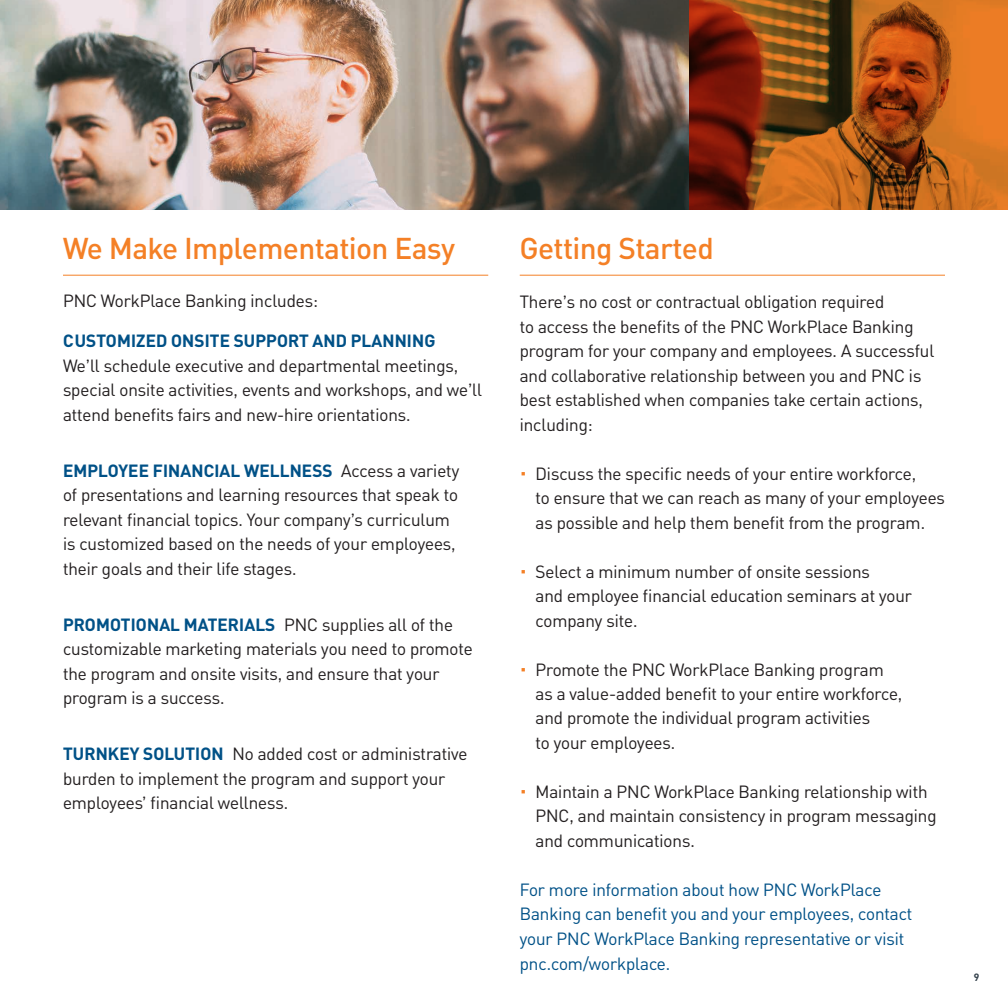
<style>
.page{position:relative;width:1008px;height:1008px;background:#fff}
.page>*{position:absolute;margin:0;border:0;box-sizing:border-box;transform-origin:0 0}
.t1{font:500 29.75px "PNC Brand";color:#f48026}
.t2{font:17.5px/24.5px "PNC Brand";color:#231f20}
.t3{font:17.5px/24.5px "PNC Brand";color:#005187}
.t4{font:700 17.5px "PNC Brand";letter-spacing:.01em;color:#005187}
.t5{font:700 10.5px "PNC Brand";color:#35424c}
.s1{font-weight:700;color:#005187}
.s2{font-family:"PNC Sans";color:#f48026}
</style>
<div class="page">
<hr style="left:63px;top:275px;width:425px;height:1px;background:#f48026">
<hr style="left:520px;top:275px;width:425px;height:1px;background:#f48026">
<img style="left:0;top:0;width:689px;height:210px">
<img style="left:689px;top:0;width:319px;height:210px">
<h1 class="t1" style="left:63px;top:229px;width:393px">We Make Implementation Easy</h1>
<p class="t2" style="left:63px;top:288px;width:257px">PNC WorkPlace Banking includes:</p>
<p class="t4" style="left:63px;top:330px;width:374px">CUSTOMIZED ONSITE SUPPORT AND PLANNING</p>
<p class="t2" style="left:63px;top:353px;width:420px">We’ll schedule executive and departmental meetings, special onsite activities, events and workshops, and we’ll attend benefits fairs and new-hire orientations.</p>
<p class="t2" style="left:63px;top:458px;width:398px"><span class="s1">EMPLOYEE FINANCIAL WELLNESS</span> Access a variety of presentations and learning resources that speak to relevant financial topics. Your company’s curriculum is customized based on the needs of your employees, their goals and their life stages.</p>
<p class="t2" style="left:63px;top:612px;width:411px"><span class="s1">PROMOTIONAL MATERIALS</span> PNC supplies all of the customizable marketing materials you need to promote the program and onsite visits, and ensure that your program is a success.</p>
<p class="t2" style="left:63px;top:741px;width:406px"><span class="s1">TURNKEY SOLUTION</span> No added cost or administrative burden to implement the program and support your employees’ financial wellness.</p>
<h1 class="t1" style="left:520px;top:229px;width:195px">Getting Started</h1>
<p class="t2" style="left:520px;top:289px;width:416px">There’s no cost or contractual obligation required<br>to access the benefits of the PNC WorkPlace Banking program for your company and employees. A successful and collaborative relationship between you and PNC is best established when companies take certain actions, including:</p>
<p class="t2" style="left:536px;top:461px;width:411px;text-indent:-16px"><span class="s2">•</span> Discuss the specific needs of your entire workforce,<br>to ensure that we can reach as many of your employees as possible and help them benefit from the program.</p>
<p class="t2" style="left:536px;top:559px;width:378px;text-indent:-16px"><span class="s2">•</span> Select a minimum number of onsite sessions<br>and employee financial education seminars at your company site.</p>
<p class="t2" style="left:536px;top:657px;width:368px;text-indent:-16px"><span class="s2">•</span> Promote the PNC WorkPlace Banking program as a value-added benefit to your entire workforce, and promote the individual program activities<br>to your employees.</p>
<p class="t2" style="left:536px;top:779px;width:403px;text-indent:-16px"><span class="s2">•</span> Maintain a PNC WorkPlace Banking relationship with<br>PNC, and maintain consistency in program messaging and communications.</p>
<p class="t3" style="left:520px;top:877px;width:394px">For more information about how PNC WorkPlace Banking can benefit you and your employees, contact your PNC WorkPlace Banking representative or visit pnc.com/workplace.</p>
<p class="t5" style="left:974px;top:970px;width:7px">9</p>
</div>
